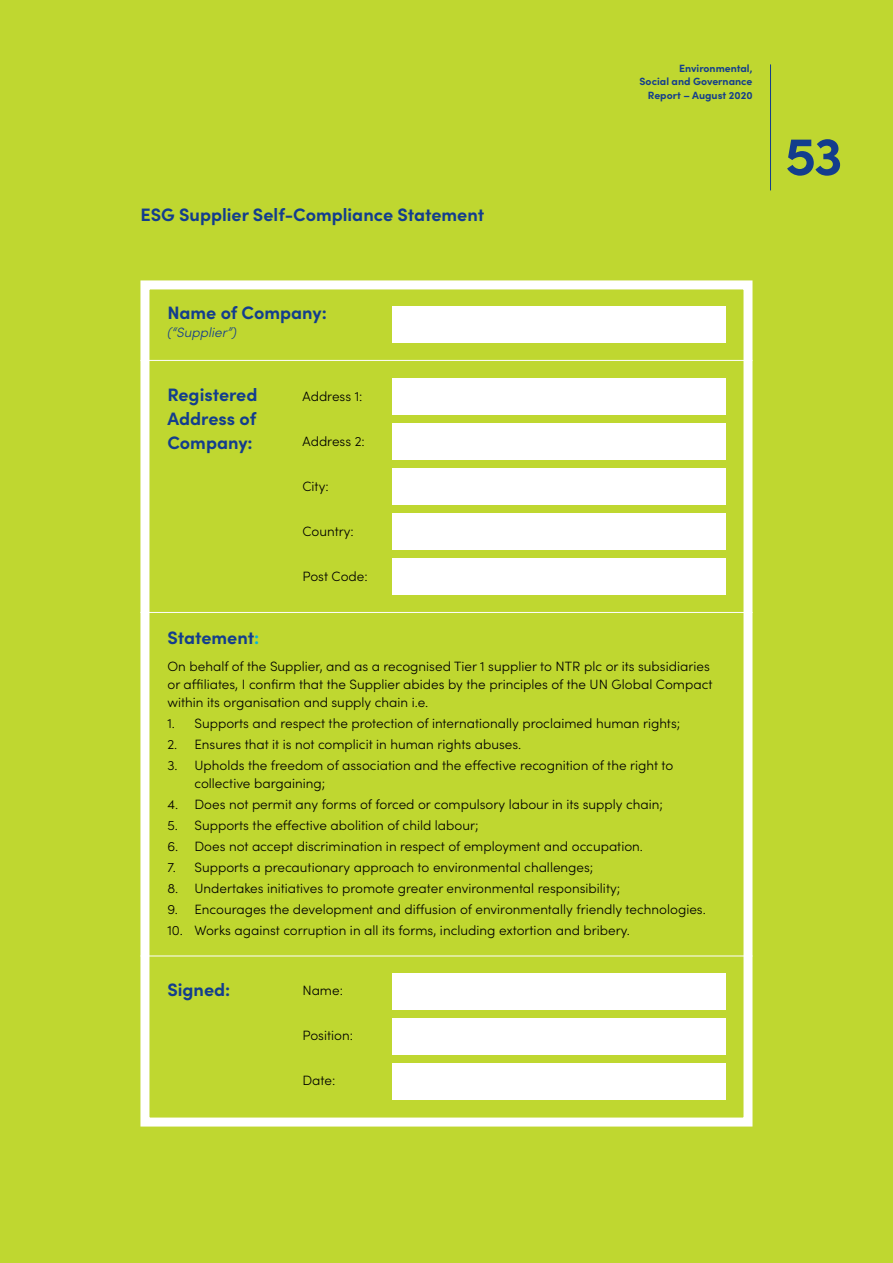
<style>
.page{position:relative;width:893px;height:1263px;background:#bfd730}
.page>*{position:absolute;margin:0;border:0;box-sizing:border-box;transform-origin:0 0}
.t1{font:700 54px "Sofia Pro";color:#133d8d}
.t2{font:700 18px/24px "Sofia Pro";color:#133d8d;text-align:justify}
.t3{font:300 13.5px/18px "Sofia Pro";color:#000}
.t4{font:italic 300 13.5px "Sofia Pro";color:#133d8d}
.t5{font:700 10.5px/13.5px "Sofia Pro";color:#133d8d;text-align:right}
.s1{color:#00b1e1}
</style>
<div class="page">
<div style="left:140px;top:280px;width:612px;height:846px;background:#bfd730;border:9px solid #fff"></div>
<div style="left:392px;top:514px;width:333px;height:36px;background:#fff"></div>
<div style="left:392px;top:559px;width:333px;height:36px;background:#fff"></div>
<div style="left:392px;top:469px;width:333px;height:36px;background:#fff"></div>
<div style="left:392px;top:424px;width:333px;height:36px;background:#fff"></div>
<div style="left:392px;top:379px;width:333px;height:36px;background:#fff"></div>
<div style="left:392px;top:306px;width:333px;height:36px;background:#fff"></div>
<hr style="left:140px;top:360px;width:612px;height:1px;background:#fff">
<hr style="left:140px;top:612px;width:612px;height:1px;background:#fff">
<hr style="left:140px;top:955px;width:612px;height:1px;background:#fff">
<div style="left:392px;top:1063px;width:333px;height:36px;background:#fff"></div>
<div style="left:392px;top:1018px;width:333px;height:36px;background:#fff"></div>
<div style="left:392px;top:973px;width:333px;height:36px;background:#fff"></div>
<hr style="left:770px;top:64px;width:1px;height:126px;background:#133d8d">
<h2 class="t2" style="left:140px;top:202px;width:345px">ESG Supplier Self-Compliance Statement</h2>
<h2 class="t2" style="left:167px;top:299px;width:161px">Name of Company:</h2>
<p class="t4" style="left:167px;top:322px;width:71px">(“Supplier”)</p>
<h2 class="t2" style="left:167px;top:381px;width:92px">Registered Address of Company:</h2>
<p class="t3" style="left:302px;top:386px;width:62px">Address 1:</p>
<p class="t3" style="left:302px;top:431px;width:64px">Address 2:</p>
<p class="t3" style="left:302px;top:476px;width:28px">City:</p>
<p class="t3" style="left:302px;top:521px;width:53px">Country:</p>
<p class="t3" style="left:302px;top:566px;width:67px">Post Code:</p>
<p class="t5" style="left:639px;top:61px;width:114px">Environmental,<br>Social and Governance<br>Report – August 2020</p>
<h2 class="t2" style="left:167px;top:624px;width:93px">Statement<span class="s1">:</span></h2>
<p class="t3" style="left:167px;top:656px;width:547px">On behalf of the Supplier, and as a recognised Tier 1 supplier to NTR plc or its subsidiaries or affiliates, I confirm that the Supplier abides by the principles of the UN Global Compact within its organisation and supply chain i.e.</p>
<p class="t3" style="left:167px;top:713px;width:514px">1. Supports and respect the protection of internationally proclaimed human rights;</p>
<p class="t3" style="left:167px;top:734px;width:355px">2. Ensures that it is not complicit in human rights abuses.</p>
<p class="t3" style="left:194px;top:755px;width:480px;text-indent:-27px">3. Upholds the freedom of association and the effective recognition of the right to collective bargaining;</p>
<p class="t3" style="left:167px;top:794px;width:497px">4. Does not permit any forms of forced or compulsory labour in its supply chain;</p>
<p class="t3" style="left:167px;top:815px;width:313px">5. Supports the effective abolition of child labour;</p>
<p class="t3" style="left:167px;top:836px;width:477px">6. Does not accept discrimination in respect of employment and occupation.</p>
<p class="t3" style="left:167px;top:857px;width:427px">7. Supports a precautionary approach to environmental challenges;</p>
<p class="t3" style="left:167px;top:878px;width:454px">8. Undertakes initiatives to promote greater environmental responsibility;</p>
<p class="t3" style="left:167px;top:899px;width:540px">9. Encourages the development and diffusion of environmentally friendly technologies.</p>
<p class="t3" style="left:167px;top:920px;width:464px">10. Works against corruption in all its forms, including extortion and bribery.</p>
<h2 class="t2" style="left:167px;top:976px;width:64px">Signed:</h2>
<p class="t3" style="left:302px;top:981px;width:42px">Name:</p>
<p class="t3" style="left:302px;top:1026px;width:52px">Position:</p>
<p class="t3" style="left:302px;top:1071px;width:34px">Date:</p>
<h1 class="t1" style="left:785px;top:114px;width:59px">53</h1>
</div>
